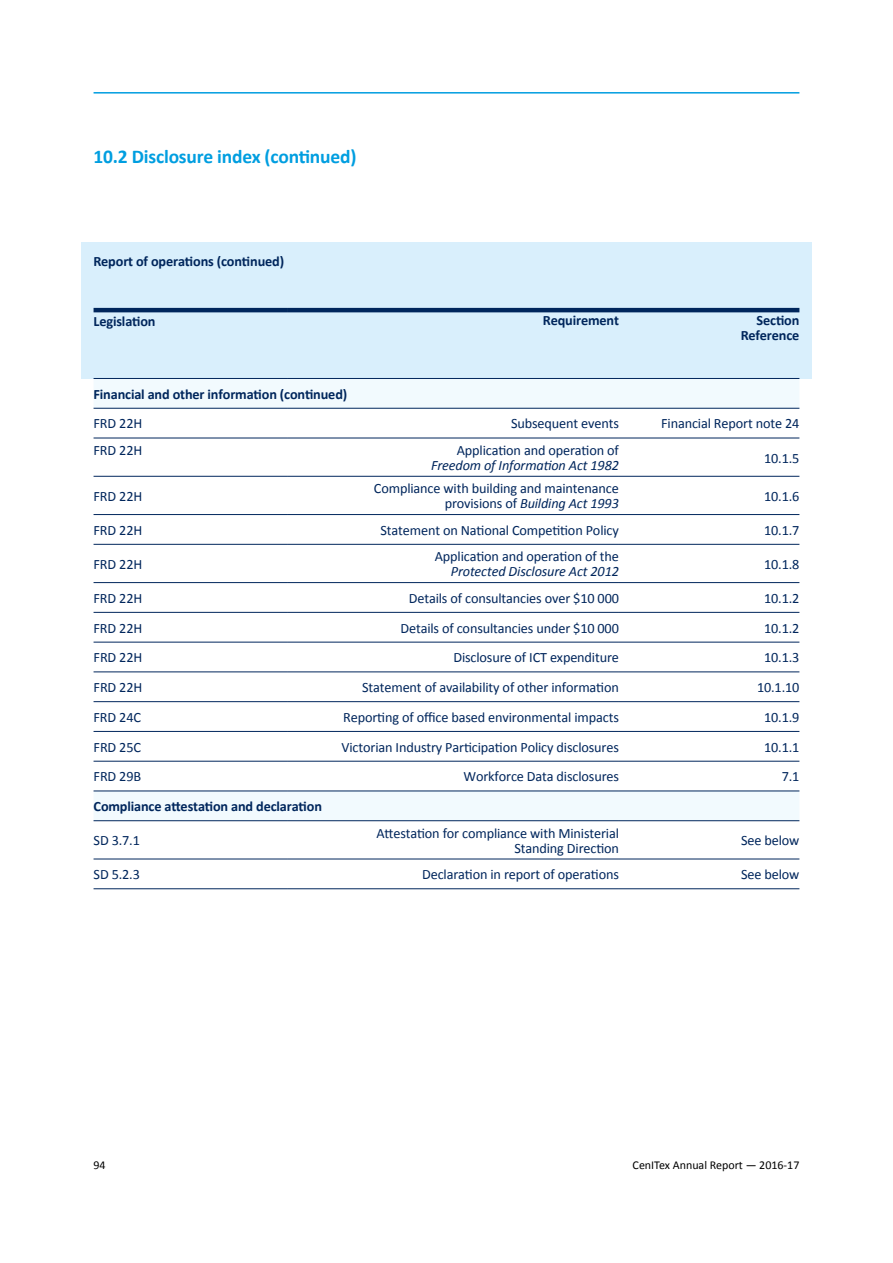
<style>
.page{position:relative;width:893px;height:1263px;background:#fff}
.page>*{position:absolute;margin:0;border:0;box-sizing:border-box;transform-origin:0 0}
.t1{font:700 19.5px "Calibri";letter-spacing:-.01em;color:#009ee0}
.t2{font:14.25px/15px "Calibri";letter-spacing:-.01em;color:#00265c;text-align:right}
.t3{font:700 14.25px/15px "Calibri";letter-spacing:-.01em;color:#00265c;text-align:right}
.t4{font:italic 14.25px "Calibri";letter-spacing:-.01em;color:#00265c}
.t5{font:12px "Calibri";color:#000}
.s1{font-style:italic}
</style>
<div class="page">
<hr style="left:94px;top:92px;width:705px;height:2px;background:#009ee0">
<div style="left:81px;top:242px;width:730px;height:136px;background:#d9effc"></div>
<svg style="left:94px;top:379px;width:705px;height:441px"></svg>
<hr style="left:94px;top:308px;width:193px;height:4px;background:#00265c">
<hr style="left:287px;top:308px;width:332px;height:4px;background:#00265c">
<hr style="left:619px;top:308px;width:180px;height:4px;background:#00265c">
<hr style="left:94px;top:378px;width:193px;height:1px;background:#00265c">
<hr style="left:287px;top:378px;width:332px;height:1px;background:#00265c">
<hr style="left:619px;top:378px;width:180px;height:1px;background:#00265c">
<hr style="left:94px;top:408px;width:193px;height:1px;background:#00265c">
<hr style="left:287px;top:408px;width:332px;height:1px;background:#00265c">
<hr style="left:619px;top:408px;width:180px;height:1px;background:#00265c">
<hr style="left:94px;top:438px;width:193px;height:1px;background:#00265c">
<hr style="left:287px;top:438px;width:332px;height:1px;background:#00265c">
<hr style="left:619px;top:438px;width:180px;height:1px;background:#00265c">
<hr style="left:94px;top:476px;width:193px;height:1px;background:#00265c">
<hr style="left:287px;top:476px;width:332px;height:1px;background:#00265c">
<hr style="left:619px;top:476px;width:180px;height:1px;background:#00265c">
<hr style="left:94px;top:514px;width:193px;height:1px;background:#00265c">
<hr style="left:287px;top:514px;width:332px;height:1px;background:#00265c">
<hr style="left:619px;top:514px;width:180px;height:1px;background:#00265c">
<hr style="left:94px;top:544px;width:193px;height:1px;background:#00265c">
<hr style="left:287px;top:544px;width:332px;height:1px;background:#00265c">
<hr style="left:619px;top:544px;width:180px;height:1px;background:#00265c">
<hr style="left:94px;top:582px;width:193px;height:1px;background:#00265c">
<hr style="left:287px;top:582px;width:332px;height:1px;background:#00265c">
<hr style="left:619px;top:582px;width:180px;height:1px;background:#00265c">
<hr style="left:94px;top:612px;width:193px;height:1px;background:#00265c">
<hr style="left:287px;top:612px;width:332px;height:1px;background:#00265c">
<hr style="left:619px;top:612px;width:180px;height:1px;background:#00265c">
<hr style="left:94px;top:642px;width:193px;height:1px;background:#00265c">
<hr style="left:287px;top:642px;width:332px;height:1px;background:#00265c">
<hr style="left:619px;top:642px;width:180px;height:1px;background:#00265c">
<hr style="left:94px;top:671px;width:193px;height:1px;background:#00265c">
<hr style="left:287px;top:671px;width:332px;height:1px;background:#00265c">
<hr style="left:619px;top:671px;width:180px;height:1px;background:#00265c">
<hr style="left:94px;top:701px;width:193px;height:1px;background:#00265c">
<hr style="left:287px;top:701px;width:332px;height:1px;background:#00265c">
<hr style="left:619px;top:701px;width:180px;height:1px;background:#00265c">
<hr style="left:94px;top:731px;width:193px;height:1px;background:#00265c">
<hr style="left:287px;top:731px;width:332px;height:1px;background:#00265c">
<hr style="left:619px;top:731px;width:180px;height:1px;background:#00265c">
<hr style="left:94px;top:761px;width:193px;height:1px;background:#00265c">
<hr style="left:287px;top:761px;width:332px;height:1px;background:#00265c">
<hr style="left:619px;top:761px;width:180px;height:1px;background:#00265c">
<hr style="left:94px;top:790px;width:193px;height:1px;background:#00265c">
<hr style="left:287px;top:790px;width:332px;height:1px;background:#00265c">
<hr style="left:619px;top:790px;width:180px;height:1px;background:#00265c">
<hr style="left:94px;top:820px;width:193px;height:1px;background:#00265c">
<hr style="left:287px;top:820px;width:332px;height:1px;background:#00265c">
<hr style="left:619px;top:820px;width:180px;height:1px;background:#00265c">
<hr style="left:94px;top:859px;width:193px;height:1px;background:#00265c">
<hr style="left:287px;top:859px;width:332px;height:1px;background:#00265c">
<hr style="left:619px;top:859px;width:180px;height:1px;background:#00265c">
<hr style="left:94px;top:888px;width:193px;height:1px;background:#00265c">
<hr style="left:287px;top:888px;width:332px;height:1px;background:#00265c">
<hr style="left:619px;top:888px;width:180px;height:1px;background:#00265c">
<h1 class="t1" style="left:94px;top:145px;width:264px">10.2 Disclosure index (continued)</h1>
<p class="t3" style="left:93px;top:254px;width:192px">Report of operations (continued)</p>
<p class="t3" style="left:94px;top:314px;width:64px">Legislation</p>
<p class="t3" style="left:543px;top:313px;width:78px">Requirement</p>
<p class="t3" style="left:741px;top:313px;width:60px">Section<br>Reference</p>
<p class="t3" style="left:94px;top:386px;width:255px">Financial and other information (continued)</p>
<p class="t2" style="left:94px;top:416px;width:50px">FRD 22H</p>
<p class="t2" style="left:511px;top:416px;width:109px">Subsequent events</p>
<p class="t2" style="left:661px;top:416px;width:140px">Financial Report note 24</p>
<p class="t2" style="left:94px;top:443px;width:50px">FRD 22H</p>
<p class="t2" style="left:457px;top:443px;width:164px">Application and operation of</p>
<p class="t4" style="left:431px;top:455px;width:189px">Freedom of Information Act 1982</p>
<p class="t2" style="left:764px;top:450px;width:37px">10.1.5</p>
<p class="t2" style="left:94px;top:489px;width:50px">FRD 22H</p>
<p class="t2" style="left:374px;top:481px;width:246px">Compliance with building and maintenance provisions of <span class="s1">Building Act 1993</span></p>
<p class="t2" style="left:764px;top:489px;width:37px">10.1.6</p>
<p class="t2" style="left:94px;top:523px;width:50px">FRD 22H</p>
<p class="t2" style="left:381px;top:523px;width:240px">Statement on National Competition Policy</p>
<p class="t2" style="left:764px;top:523px;width:37px">10.1.7</p>
<p class="t2" style="left:94px;top:557px;width:50px">FRD 22H</p>
<p class="t2" style="left:435px;top:549px;width:186px">Application and operation of the</p>
<p class="t4" style="left:451px;top:562px;width:170px">Protected Disclosure Act 2012</p>
<p class="t2" style="left:764px;top:557px;width:37px">10.1.8</p>
<p class="t2" style="left:94px;top:591px;width:50px">FRD 22H</p>
<p class="t2" style="left:409px;top:591px;width:212px">Details of consultancies over $10 000</p>
<p class="t2" style="left:764px;top:591px;width:37px">10.1.2</p>
<p class="t2" style="left:94px;top:620px;width:50px">FRD 22H</p>
<p class="t2" style="left:400px;top:620px;width:220px">Details of consultancies under $10 000</p>
<p class="t2" style="left:764px;top:620px;width:37px">10.1.2</p>
<p class="t2" style="left:94px;top:650px;width:50px">FRD 22H</p>
<p class="t2" style="left:453px;top:650px;width:167px">Disclosure of ICT expenditure</p>
<p class="t2" style="left:764px;top:650px;width:37px">10.1.3</p>
<p class="t2" style="left:94px;top:680px;width:50px">FRD 22H</p>
<p class="t2" style="left:362px;top:680px;width:258px">Statement of availability of other information</p>
<p class="t2" style="left:757px;top:680px;width:44px">10.1.10</p>
<p class="t2" style="left:94px;top:710px;width:49px">FRD 24C</p>
<p class="t2" style="left:343px;top:710px;width:277px">Reporting of office based environmental impacts</p>
<p class="t2" style="left:764px;top:710px;width:37px">10.1.9</p>
<p class="t2" style="left:94px;top:739px;width:49px">FRD 25C</p>
<p class="t2" style="left:342px;top:739px;width:279px">Victorian Industry Participation Policy disclosures</p>
<p class="t2" style="left:764px;top:739px;width:37px">10.1.1</p>
<p class="t2" style="left:94px;top:769px;width:49px">FRD 29B</p>
<p class="t2" style="left:464px;top:769px;width:157px">Workforce Data disclosures</p>
<p class="t2" style="left:782px;top:769px;width:19px">7.1</p>
<p class="t3" style="left:94px;top:799px;width:230px">Compliance attestation and declaration</p>
<p class="t2" style="left:94px;top:833px;width:48px">SD 3.7.1</p>
<p class="t2" style="left:376px;top:826px;width:244px">Attestation for compliance with Ministerial<br>Standing Direction</p>
<p class="t2" style="left:741px;top:833px;width:60px">See below</p>
<p class="t2" style="left:94px;top:867px;width:48px">SD 5.2.3</p>
<p class="t2" style="left:422px;top:867px;width:198px">Declaration in report of operations</p>
<p class="t2" style="left:741px;top:867px;width:60px">See below</p>
<p class="t5" style="left:94px;top:1157px;width:14px">94</p>
<p class="t5" style="left:633px;top:1158px;width:168px">CenITex Annual Report — 2016-17</p>
</div>
